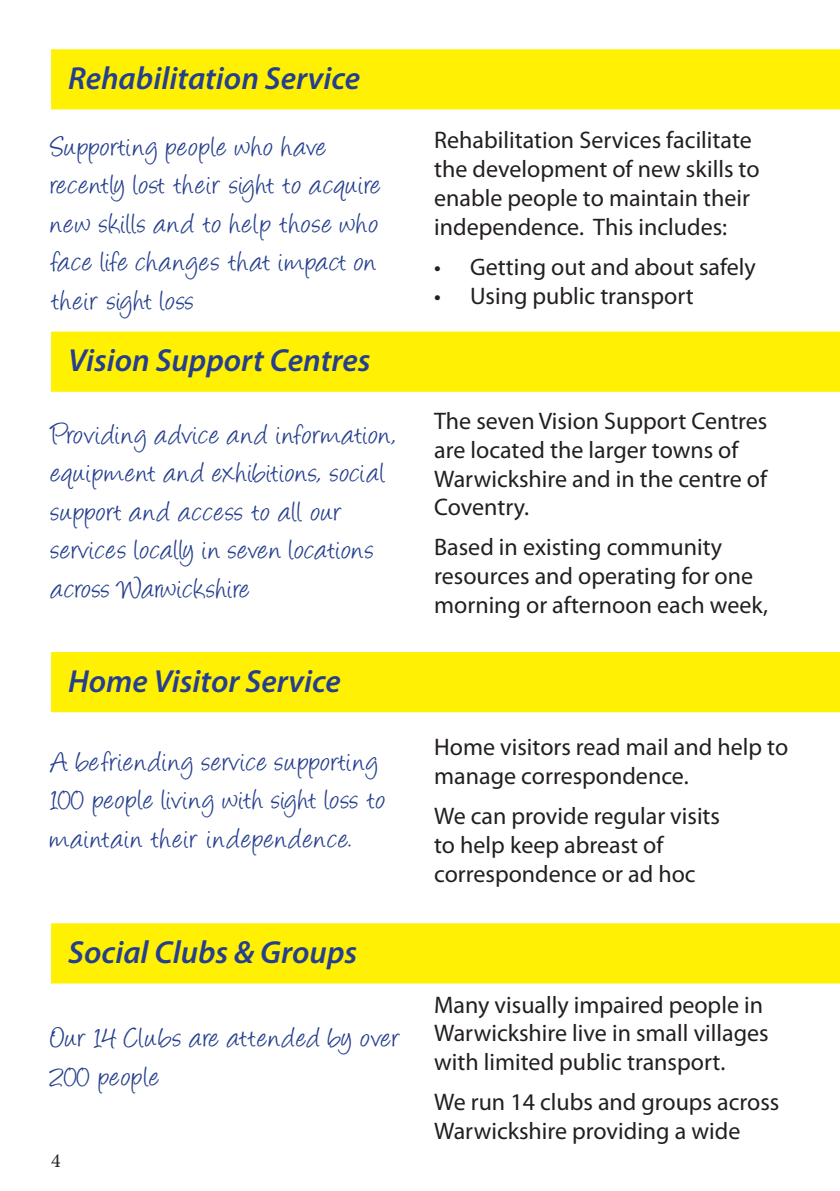
<style>
.page{position:relative;width:840px;height:1191px;background:#fff}
.page>*{position:absolute;margin:0;border:0;box-sizing:border-box;transform-origin:0 0}
.quote_box_text{font:32px/38.4px "Angelina";letter-spacing:.035em;color:#253f8e}
.t1{font:italic 600 32px "Myriad Pro";color:#253f8e}
.body{font:24px/28.8px "Myriad Pro";color:#231f20}
.bullets{font:24px "Myriad Pro";color:#231f20}
.t2{font:20px "Minion Pro";color:#231f20}
</style>
<div class="page">
<div style="left:51px;top:49px;width:788px;height:60px;background:#fff101"></div>
<div style="left:51px;top:331px;width:788px;height:61px;background:#fff101"></div>
<div style="left:51px;top:652px;width:788px;height:60px;background:#fff101"></div>
<div style="left:51px;top:923px;width:788px;height:60px;background:#fff101"></div>
<p class="t1" style="left:68px;top:58px;width:293px">Rehabilitation Service</p>
<p class="quote_box_text" style="left:51px;top:131px;width:331px">Supporting people who have recently lost their sight to acquire new skills and to help those who face life changes that impact on their sight loss</p>
<p class="body" style="left:434px;top:126px;width:327px">Rehabilitation Services facilitate the development of new skills to enable people to maintain their independence. This includes:</p>
<p class="bullets" style="left:434px;top:252px;width:323px">• Getting out and about safely</p>
<p class="bullets" style="left:434px;top:281px;width:261px">• Using public transport</p>
<p class="t1" style="left:68px;top:340px;width:304px">Vision Support Centres</p>
<p class="quote_box_text" style="left:51px;top:418px;width:347px">Providing advice and information, equipment and exhibitions, social support and access to all our services locally in seven locations across Warwickshire</p>
<p class="body" style="left:434px;top:406px;width:334px">The seven Vision Support Centres are located the larger towns of<br>Warwickshire and in the centre of<br>Coventry.</p>
<p class="body" style="left:434px;top:532px;width:335px">Based in existing community resources and operating for one morning or afternoon each week,</p>
<p class="t1" style="left:68px;top:660px;width:274px">Home Visitor Service</p>
<p class="quote_box_text" style="left:51px;top:746px;width:336px">A befriending service supporting<br>100 people living with sight loss to maintain their independence.</p>
<p class="t1" style="left:68px;top:932px;width:290px">Social Clubs &amp; Groups</p>
<p class="quote_box_text" style="left:51px;top:1022px;width:351px">Our 14 Clubs are attended by over<br>200 people</p>
<p class="t2" style="left:51px;top:1147px;width:11px">4</p>
<p class="body" style="left:434px;top:732px;width:355px">Home visitors read mail and help to manage correspondence.</p>
<p class="body" style="left:434px;top:801px;width:287px">We can provide regular visits to help keep abreast of correspondence or ad hoc</p>
<p class="body" style="left:434px;top:989px;width:336px">Many visually impaired people in<br>Warwickshire live in small villages with limited public transport.</p>
<p class="body" style="left:434px;top:1087px;width:346px">We run 14 clubs and groups across<br>Warwickshire providing a wide</p>
</div>
